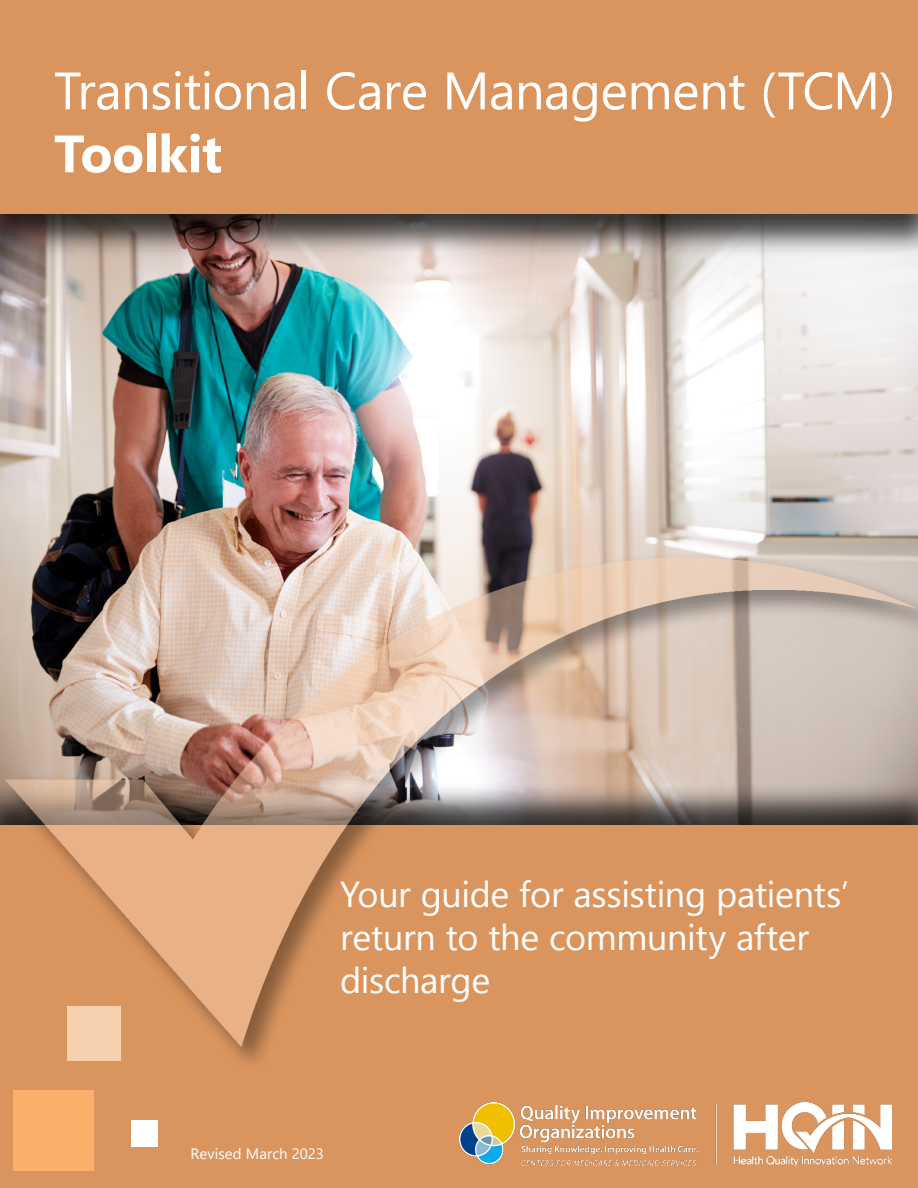
<style>
.page{position:relative;width:918px;height:1188px;background:#fff}
.page>*{position:absolute;margin:0;border:0;box-sizing:border-box;transform-origin:0 0}
.t1{font:52.5px/63px "Nirmala UI";letter-spacing:-.015em;color:#fff}
.t2{font:36px/43.2px "Nirmala UI";letter-spacing:-.01em;color:#fff}
.t3{font:15px "Nirmala UI";color:#fff}
.s1{font-weight:700}
</style>
<div class="page">
<img style="left:0;top:258px;width:918px;height:197px">
<div style="left:0;top:826px;width:918px;height:362px;background:#da955f"></div>
<div style="left:0;top:0;width:918px;height:258px;background:#000;opacity:.75"></div>
<div style="left:0;top:0;width:918px;height:214px;background:#da955f"></div>
<img style="left:459px;top:1103px;width:432px;height:62px">
<div style="left:14px;top:1090px;width:80px;height:81px;background:#faaf6a"></div>
<div style="left:131px;top:1120px;width:27px;height:28px;background:#fff"></div>
<img style="left:0;top:455px;width:918px;height:606px">
<p class="t1" style="left:54px;top:56px;width:843px">Transitional Care Management (TCM)<br><span class="s1">Toolkit</span></p>
<p class="t2" style="left:340px;top:870px;width:510px">Your guide for assisting patients’ return to the community after discharge</p>
<p class="t3" style="left:191px;top:1142px;width:135px">Revised March 2023</p>
</div>
